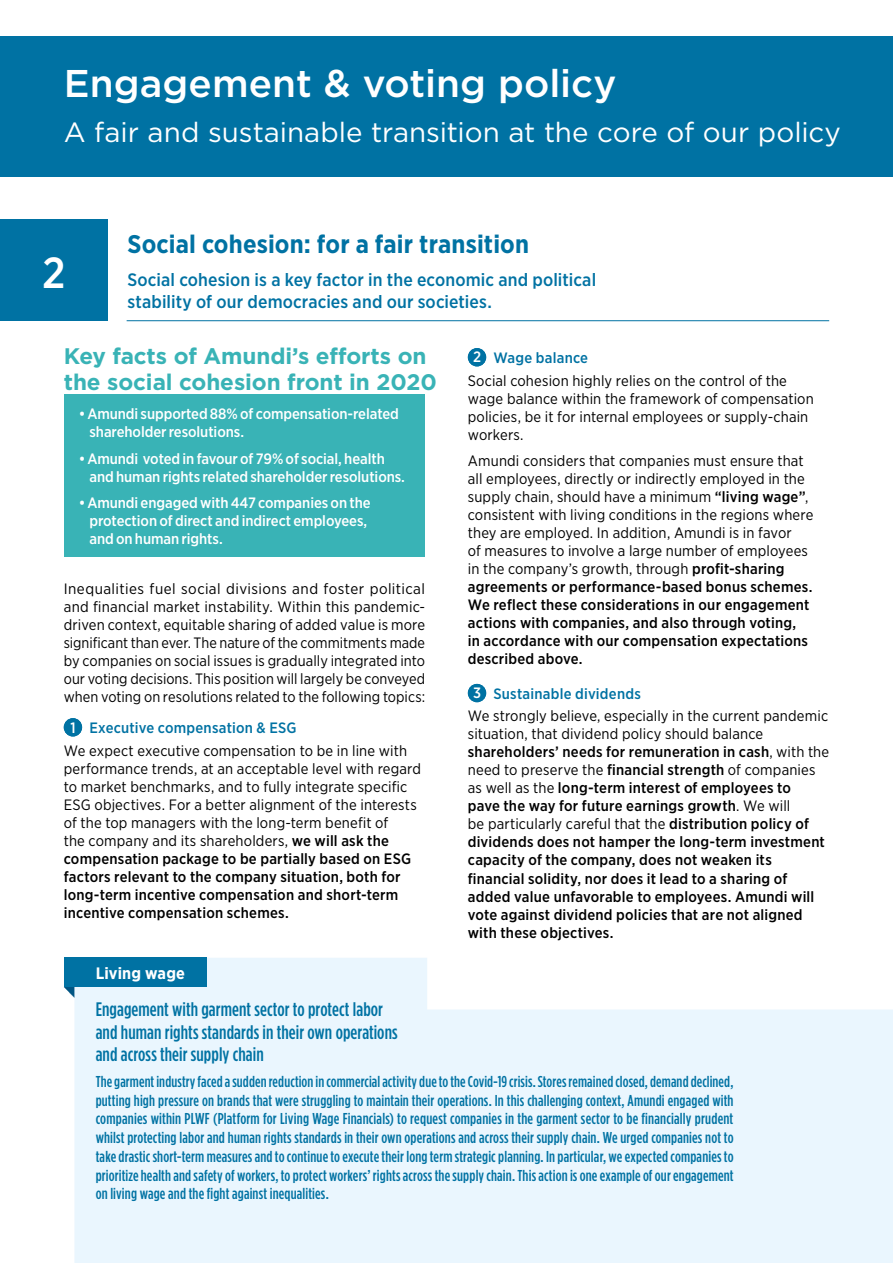
<style>
.page{position:relative;width:893px;height:1263px;background:#fff}
.page>*{position:absolute;margin:0;border:0;box-sizing:border-box;transform-origin:0 0}
.t1{font:500 43.5px "Gotham Narrow";color:#fff}
.t2{font:500 38.55px "Gotham";color:#fff}
.t3{font:27.75px "Gotham";color:#fff}
.t4{font:700 25.5px "Gotham Narrow";letter-spacing:.005em;color:#0072a3}
.t5{font:700 22.5px/25.5px "Gotham";letter-spacing:-.005em;color:#39b3b6}
.t6{font:500 19.5px/22.5px "Gotham Condensed";letter-spacing:.005em;color:#0072a3}
.t7{font:500 18px/21.6px "Gotham Narrow";letter-spacing:.005em;color:#0072a3}
.t8{font:700 16.5px "Gotham Narrow";letter-spacing:.01em;color:#fff}
.t9{font:500 15.75px/18.8px "Gotham Condensed";letter-spacing:.01em;color:#0072a3;text-align:justify}
.t10{font:15px/18px "Gotham Narrow";letter-spacing:.01em;color:#000}
.t11{font:500 15px/18px "Gotham Narrow";letter-spacing:.015em;color:#000}
.t12{font:500 15px/18px "Gotham Narrow";letter-spacing:-.005em;color:#fff}
.s1{font-weight:500;color:#fff}
.s2{font-weight:500;color:#0072a3}
.s3{font-weight:500}
.s4{font-weight:400}
</style>
<div class="page">
<svg style="left:74px;top:958px;width:819px;height:305px;background:#ecf6fe"></svg>
<div style="left:0;top:36px;width:893px;height:140px;background:#0072a3"></div>
<svg style="left:64px;top:987px;width:10px;height:10px"></svg>
<div style="left:64px;top:958px;width:142px;height:29px;background:#0072a3"></div>
<div style="left:64px;top:718px;width:18px;height:18px;background:#0072a3;border-radius:50%"></div>
<div style="left:64px;top:394px;width:361px;height:163px;background:#39b3b6"></div>
<div style="left:0;top:220px;width:107px;height:101px;background:#0072a3"></div>
<hr style="left:127px;top:320px;width:702px;height:1px;background:#0072a3">
<div style="left:468px;top:348px;width:18px;height:18px;background:#0072a3;border-radius:50%"></div>
<div style="left:468px;top:684px;width:18px;height:18px;background:#0072a3;border-radius:50%"></div>
<h2 class="t2" style="left:64px;top:58px;width:554px">Engagement &amp; voting policy</h2>
<h3 class="t3" style="left:64px;top:114px;width:779px">A fair and sustainable transition at the core of our policy</h3>
<h1 class="t1" style="left:42px;top:245px;width:25px">2</h1>
<h3 class="t4" style="left:128px;top:228px;width:403px">Social cohesion: for a fair transition</h3>
<p class="t7" style="left:128px;top:269px;width:470px">Social cohesion is a key factor in the economic and political stability of our democracies and our societies.</p>
<h3 class="t5" style="left:64px;top:343px;width:375px">Key facts of Amundi’s efforts on the social cohesion front in 2020</h3>
<p class="t12" style="left:89px;top:405px;width:311px;text-indent:-11px">•Amundi supported 88% of compensation-related shareholder resolutions.</p>
<p class="t12" style="left:89px;top:449px;width:317px;text-indent:-11px">•Amundi voted in favour of 79% of social, health and human rights related shareholder resolutions.</p>
<p class="t12" style="left:89px;top:494px;width:283px;text-indent:-11px">•Amundi engaged with 447 companies on the protection of direct and indirect employees, and on human rights.</p>
<p class="t10" style="left:64px;top:579px;width:363px;text-align:justify">Inequalities fuel social divisions and foster political and financial market instability. Within this pandemic&shy;driven context, equitable sharing of added value is more significant than ever. The nature of the commitments made by companies on social issues is gradually integrated into our voting decisions. This position will largely be conveyed when voting on resolutions related to the following topics:</p>
<p class="t10" style="left:64px;top:717px;width:345px;line-height:22.2px;text-indent:7px"><span class="s1">1</span> <span class="s2">Executive compensation &amp; ESG<br></span>We expect executive compensation to be in line with</p>
<p class="t10" style="left:64px;top:759px;width:359px">performance trends, at an acceptable level with regard to market benchmarks, and to fully integrate specific ESG objectives. For a better alignment of the interests of the top managers with the long-term benefit of<br>the company and its shareholders, <span class="s3">we will ask the compensation package to be partially based on ESG factors relevant to the company situation, both for long-term incentive compensation and short-term incentive compensation schemes.</span></p>
<p class="t8" style="left:96px;top:962px;width:91px">Living wage</p>
<h3 class="t6" style="left:96px;top:998px;width:304px">Engagement with garment sector to protect labor and human rights standards in their own operations and across their supply chain</h3>
<p class="t10" style="left:468px;top:347px;width:321px;line-height:22.2px;text-indent:5px"><span class="s1">2</span> <span class="s2">Wage balance<br></span>Social cohesion highly relies on the control of the</p>
<p class="t10" style="left:468px;top:389px;width:347px">wage balance within the framework of compensation policies, be it for internal employees or supply-chain workers.</p>
<p class="t10" style="left:468px;top:452px;width:347px">Amundi considers that companies must ensure that all employees, directly or indirectly employed in the supply chain, should have a minimum <span class="s3">“living wage”</span>, consistent with living conditions in the regions where they are employed. In addition, Amundi is in favor<br>of measures to involve a large number of employees in the company’s growth, through <span class="s3">profit-sharing agreements or performance-based bonus schemes.<br>We reflect these considerations in our engagement actions with companies, and also through voting,<br>in accordance with our compensation expectations described above.</span></p>
<p class="t10" style="left:468px;top:682px;width:362px;line-height:22.2px;text-indent:5px"><span class="s1">3</span> <span class="s2">Sustainable dividends<br></span>We strongly believe, especially in the current pandemic</p>
<p class="t11" style="left:468px;top:725px;width:363px"><span class="s4">situation, that dividend policy should balance </span>shareholders’ needs for remuneration in cash<span class="s4">, with the need to preserve the</span> financial strength <span class="s4">of companies as well as the</span> long-term interest of employees to<br>pave the way for future earnings growth<span class="s4">. We will<br>be particularly careful that the</span> distribution policy of dividends does not hamper the long-term investment capacity of the company, does not weaken its financial solidity, nor does it lead to a sharing of added value unfavorable to employees. Amundi will vote against dividend policies that are not aligned with these objectives.</p>
<p class="t9" style="left:96px;top:1072px;width:639px">The garment industry faced a sudden reduction in commercial activity due to the Covid-19 crisis. Stores remained closed, demand declined, putting high pressure on brands that were struggling to maintain their operations. In this challenging context, Amundi engaged with companies within PLWF (Platform for Living Wage Financials) to request companies in the garment sector to be financially prudent whilst protecting labor and human rights standards in their own operations and across their supply chain. We urged companies not to take drastic short-term measures and to continue to execute their long term strategic planning. In particular, we expected companies to prioritize health and safety of workers, to protect workers’ rights across the supply chain. This action is one example of our engagement on living wage and the fight against inequalities.</p>
</div>
